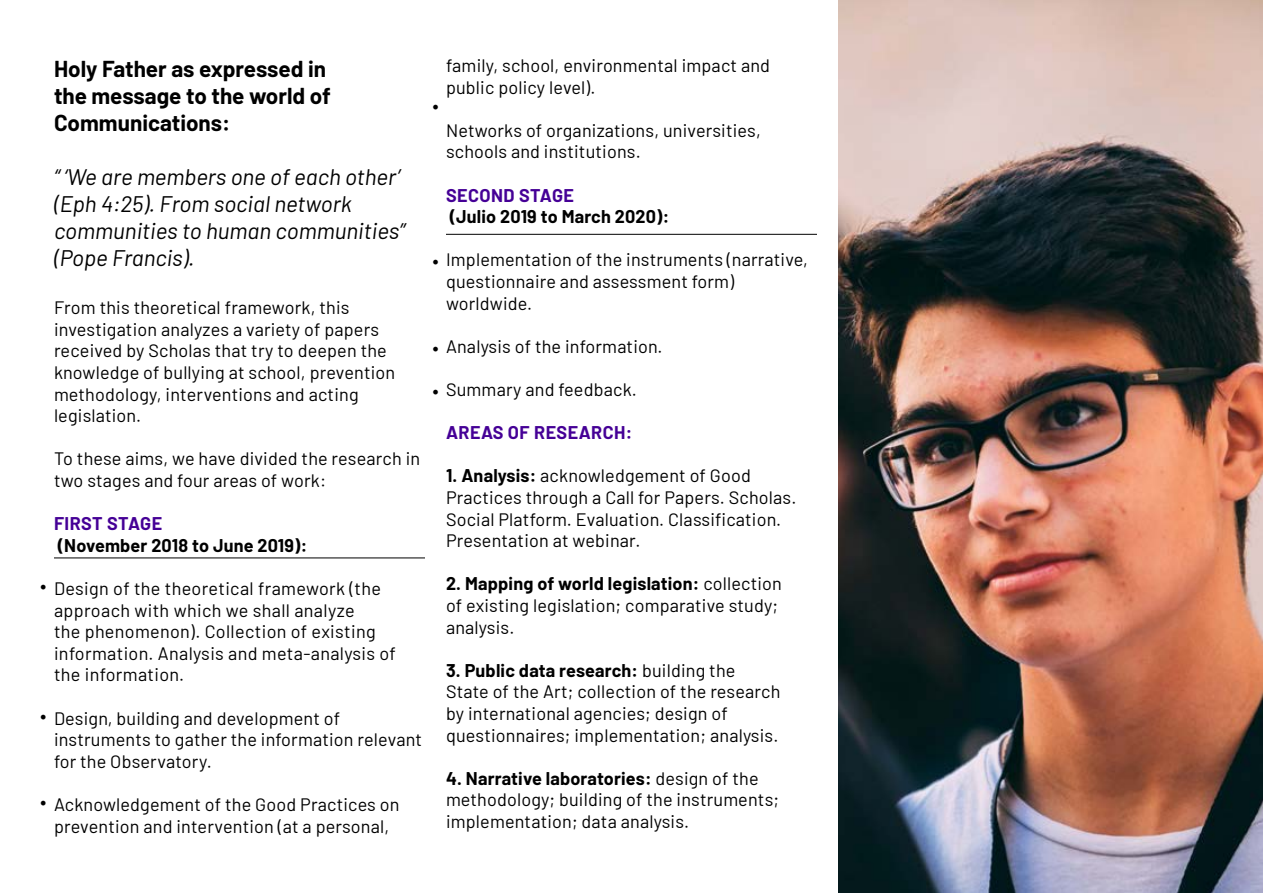
<style>
.page{position:relative;width:1263px;height:893px;background:#fff}
.page>*{position:absolute;margin:0;border:0;box-sizing:border-box;transform-origin:0 0}
.t1{font:italic 22.5px/27px "Barlow";color:#000}
.t2{font:700 22.5px/27px "Barlow";color:#000}
.t3{font:18px/21.6px "Barlow";letter-spacing:.01em;color:#000}
.t4{font:700 18px "Barlow";letter-spacing:.01em;color:#000}
.t5{font:700 18px "Barlow";letter-spacing:.025em;color:#450096}
.t6{font:18px "Minion Pro";color:#000}
.s1{font-family:"Minion Pro"}
.s2{font-weight:700}
</style>
<div class="page">
<img style="left:838px;top:0;width:425px;height:893px">
<hr style="left:54px;top:558px;width:371px;height:1px;background:#000">
<hr style="left:446px;top:234px;width:371px;height:1px;background:#000">
<p class="t6" style="left:40px;top:574px;width:9px">•</p>
<p class="t6" style="left:40px;top:703px;width:9px">•</p>
<p class="t6" style="left:40px;top:790px;width:9px">•</p>
<p class="t2" style="left:54px;top:53px;width:278px">Holy Father as expressed in the message to the world of<br>Communications:</p>
<p class="t1" style="left:54px;top:161px;width:353px">“ ‘We are members one of each other’ (Eph 4:25). From social network communities to human communities” (Pope Francis).</p>
<p class="t3" style="left:54px;top:295px;width:343px">From this theoretical framework, this investigation analyzes a variety of papers received by Scholas that try to deepen the knowledge of bullying at school, prevention methodology, interventions and acting legislation.</p>
<p class="t3" style="left:54px;top:447px;width:368px">To these aims, we have divided the research in two stages and four areas of work:</p>
<p class="t5" style="left:54px;top:510px;width:110px">FIRST STAGE</p>
<p class="t4" style="left:58px;top:532px;width:251px">(November 2018 to June 2019):</p>
<p class="t3" style="left:54px;top:576px;width:343px">Design of the theoretical framework (the approach with which we shall analyze<br>the phenomenon). Collection of existing information. Analysis and meta-analysis of the information.</p>
<p class="t3" style="left:54px;top:706px;width:370px">Design, building and development of instruments to gather the information relevant for the Observatory.</p>
<p class="t3" style="left:54px;top:792px;width:347px">Acknowledgement of the Good Practices on prevention and intervention (at a personal,</p>
<p class="t3" style="left:446px;top:53px;width:326px">family, school, environmental impact and public policy level).</p>
<p class="t3" style="left:446px;top:118px;width:316px">Networks of organizations, universities, schools and institutions.</p>
<p class="t5" style="left:446px;top:182px;width:130px">SECOND STAGE</p>
<p class="t4" style="left:450px;top:203px;width:221px">(Julio 2019 to March 2020):</p>
<p class="t3" style="left:446px;top:248px;width:363px;text-indent:-14px"><span class="s1">•</span> Implementation of the instruments (narrative, questionnaire and assessment form) worldwide.</p>
<p class="t3" style="left:432px;top:334px;width:232px"><span class="s1">•</span> Analysis of the information.</p>
<p class="t3" style="left:432px;top:377px;width:206px"><span class="s1">•</span> Summary and feedback.</p>
<p class="t5" style="left:446px;top:419px;width:188px">AREAS OF RESEARCH:</p>
<p class="t3" style="left:446px;top:464px;width:352px"><span class="s2">1. Analysis:</span> acknowledgement of Good Practices through a Call for Papers. Scholas.<br>Social Platform. Evaluation. Classification.<br>Presentation at webinar.</p>
<p class="t3" style="left:446px;top:572px;width:337px"><span class="s2">2. Mapping of world legislation:</span> collection of existing legislation; comparative study; analysis.</p>
<p class="t3" style="left:446px;top:658px;width:336px"><span class="s2">3. Public data research:</span> building the State of the Art; collection of the research by international agencies; design of questionnaires; implementation; analysis.</p>
<p class="t3" style="left:446px;top:766px;width:335px"><span class="s2">4. Narrative laboratories:</span> design of the methodology; building of the instruments; implementation; data analysis.</p>
<p class="t6" style="left:432px;top:94px;width:9px">•</p>
</div>
